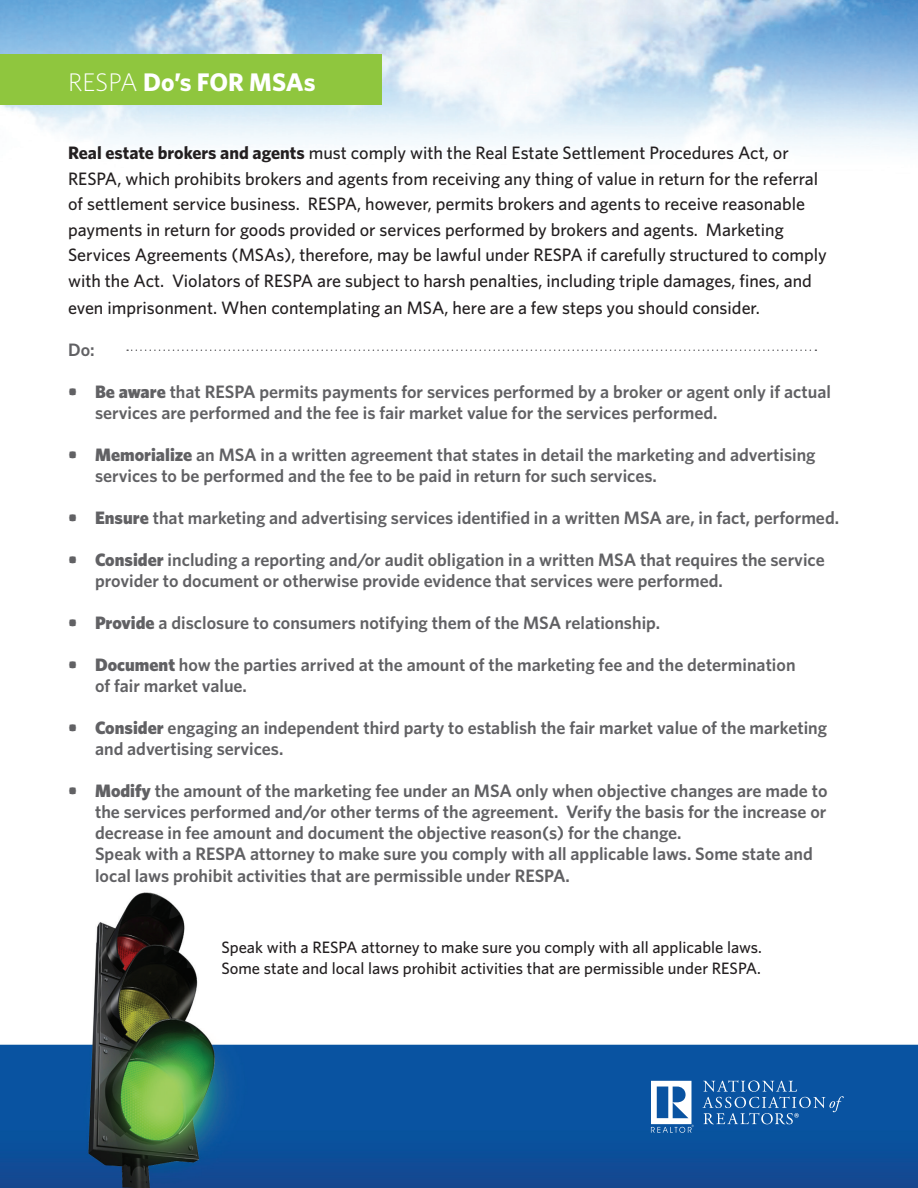
<style>
.page{position:relative;width:918px;height:1188px;background:#fff}
.page>*{position:absolute;margin:0;border:0;box-sizing:border-box;transform-origin:0 0}
.t1{font:700 25.5px "Whitney HTF";color:#fff}
.t2{font:600 18px/21px "Whitney HTF";color:#616164}
.t3{font:500 18px/25.8px "Whitney HTF";color:#231f20}
.t4{font:500 16.5px/21.6px "Whitney HTF";color:#231f20}
.s1{font-weight:300}
.s2{font-weight:700}
.s3{font-weight:900}
</style>
<div class="page">
<img style="left:0;top:0;width:918px;height:1188px">
<svg style="left:651px;top:1081px;width:43px;height:52px"></svg>
<svg style="left:702px;top:1080px;width:142px;height:44px;background:#2768ac"></svg>
<div style="left:0;top:54px;width:381px;height:51px;background:#8fc63e"></div>
<svg style="left:127px;top:350px;width:689px;height:1px"></svg>
<h1 class="t1" style="left:68px;top:66px;width:249px"><span class="s1">RESPA</span> Do’s FOR MSAs</h1>
<p class="t3" style="left:68px;top:140px;width:760px"><span class="s2">Real estate brokers and agents</span> must comply with the Real Estate Settlement Procedures Act, or RESPA, which prohibits brokers and agents from receiving any thing of value in return for the referral of settlement service business. RESPA, however, permits brokers and agents to receive reasonable payments in return for goods provided or services performed by brokers and agents. Marketing Services Agreements (MSAs), therefore, may be lawful under RESPA if carefully structured to comply with the Act. Violators of RESPA are subject to harsh penalties, including triple damages, fines, and even imprisonment. When contemplating an MSA, here are a few steps you should consider.</p>
<p class="t2" style="left:68px;top:339px;width:28px">Do:</p>
<p class="t2" style="left:95px;top:381px;width:737px;text-indent:-27px"><span class="s3">• Be aware</span> that RESPA permits payments for services performed by a broker or agent only if actual services are performed and the fee is fair market value for the services performed.</p>
<p class="t2" style="left:95px;top:444px;width:722px;text-indent:-27px"><span class="s3">• Memorialize</span> an MSA in a written agreement that states in detail the marketing and advertising services to be performed and the fee to be paid in return for such services.</p>
<p class="t2" style="left:68px;top:507px;width:773px"><span class="s3">• Ensure</span> that marketing and advertising services identified in a written MSA are, in fact, performed.</p>
<p class="t2" style="left:95px;top:549px;width:731px;text-indent:-27px"><span class="s3">• Consider</span> including a reporting and/or audit obligation in a written MSA that requires the service provider to document or otherwise provide evidence that services were performed.</p>
<p class="t2" style="left:68px;top:612px;width:594px"><span class="s3">• Provide</span> a disclosure to consumers notifying them of the MSA relationship.</p>
<p class="t2" style="left:95px;top:654px;width:702px;text-indent:-27px"><span class="s3">• Document</span> how the parties arrived at the amount of the marketing fee and the determination of fair market value.</p>
<p class="t2" style="left:95px;top:717px;width:734px;text-indent:-27px"><span class="s3">• Consider</span> engaging an independent third party to establish the fair market value of the marketing and advertising services.</p>
<p class="t2" style="left:95px;top:780px;width:734px;text-indent:-27px"><span class="s3">• Modify</span> the amount of the marketing fee under an MSA only when objective changes are made to the services performed and/or other terms of the agreement. Verify the basis for the increase or decrease in fee amount and document the objective reason(s) for the change.<br>Speak with a RESPA attorney to make sure you comply with all applicable laws. Some state and local laws prohibit activities that are permissible under RESPA.</p>
<p class="t4" style="left:221px;top:936px;width:542px">Speak with a RESPA attorney to make sure you comply with all applicable laws.<br>Some state and local laws prohibit activities that are permissible under RESPA.</p>
</div>
